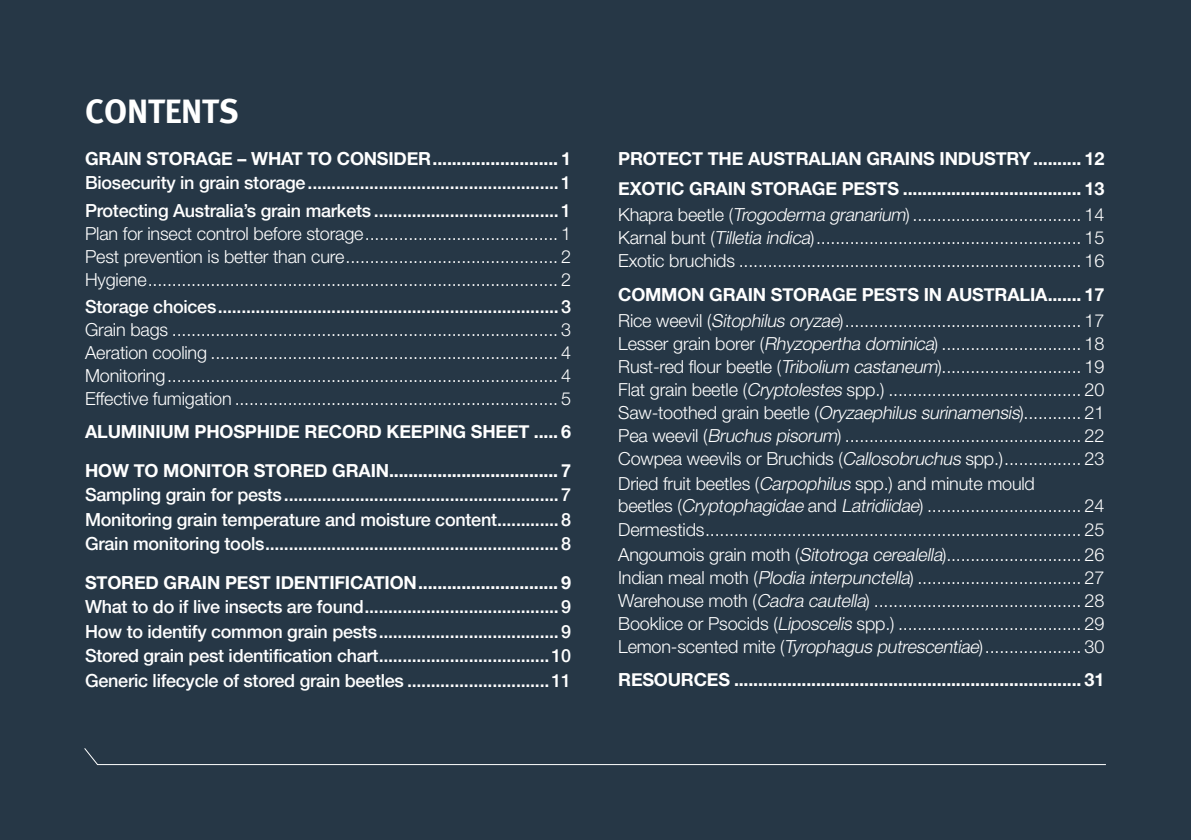
<style>
.page{position:relative;width:1191px;height:840px;background:#fff}
.page>*{position:absolute;margin:0;border:0;box-sizing:border-box;transform-origin:0 0}
.t1{font:700 34px "Meta";letter-spacing:-.005em;color:#fff}
.t2{font:300 18px/23px "Helvetica Neue LT Std";letter-spacing:-.01em;color:#fff;text-align:justify}
.t3{font:500 18px/24.4px "Helvetica Neue";letter-spacing:-.015em;color:#fff;text-align:justify}
.t4{font:700 18px/38.6px "Helvetica Neue";letter-spacing:-.01em;color:#fff}
.s1{font-style:italic}
</style>
<div class="page">
<div style="left:0;top:0;width:1191px;height:839px;background:#263746"></div>
<svg style="left:84px;top:748px;width:1022px;height:17px"></svg>
<h1 class="t1" style="left:85px;top:91px;width:155px">CONTENTS</h1>
<p class="t4" style="left:85px;top:140px;width:487px">GRAIN STORAGE – WHAT TO CONSIDER.......................... 1</p>
<p class="t3" style="left:85px;top:169px;width:487px;line-height:27.2px">Biosecurity in grain storage.....................................................1<br>Protecting Australia’s grain markets .......................................1</p>
<p class="t2" style="left:85px;top:221px;width:487px">Plan for insect control before storage........................................ 1<br>Pest prevention is better than cure............................................ 2<br>Hygiene..................................................................................... 2</p>
<p class="t3" style="left:85px;top:294px;width:487px">Storage choices........................................................................3</p>
<p class="t2" style="left:85px;top:317px;width:487px">Grain bags ................................................................................ 3<br>Aeration cooling ........................................................................ 4<br>Monitoring................................................................................. 4<br>Effective fumigation ................................................................... 5</p>
<p class="t4" style="left:85px;top:412px;width:487px">ALUMINIUM PHOSPHIDE RECORD KEEPING SHEET ..... 6<br>HOW TO MONITOR STORED GRAIN................................... 7</p>
<p class="t3" style="left:85px;top:482px;width:487px">Sampling grain for pests..........................................................7<br>Monitoring grain temperature and moisture content.............8<br>Grain monitoring tools..............................................................8</p>
<p class="t4" style="left:85px;top:563px;width:487px">STORED GRAIN PEST IDENTIFICATION............................. 9</p>
<p class="t3" style="left:85px;top:594px;width:487px">What to do if live insects are found.........................................9<br>How to identify common grain pests......................................9<br>Stored grain pest identification chart....................................10<br>Generic lifecycle of stored grain beetles ..............................11</p>
<p class="t4" style="left:618px;top:144px;width:487px;line-height:30px">PROTECT THE AUSTRALIAN GRAINS INDUSTRY.......... 12<br>EXOTIC GRAIN STORAGE PESTS ..................................... 13</p>
<p class="t2" style="left:618px;top:202px;width:488px">Khapra beetle (<span class="s1">Trogoderma granarium</span>) ................................... 14<br>Karnal bunt (<span class="s1">Tilletia indica</span>)....................................................... 15<br>Exotic bruchids ....................................................................... 16</p>
<p class="t4" style="left:618px;top:276px;width:487px">COMMON GRAIN STORAGE PESTS IN AUSTRALIA....... 17</p>
<p class="t2" style="left:618px;top:309px;width:488px">Rice weevil (<span class="s1">Sitophilus oryzae</span>)................................................. 17<br>Lesser grain borer (<span class="s1">Rhyzopertha dominica</span>) ............................. 18<br>Rust-red flour beetle (<span class="s1">Tribolium castaneum</span>)............................. 19<br>Flat grain beetle (<span class="s1">Cryptolestes</span> spp.) ........................................ 20<br>Saw-toothed grain beetle (<span class="s1">Oryzaephilus surinamensis</span>)............ 21<br>Pea weevil (<span class="s1">Bruchus pisorum</span>) ................................................. 22<br>Cowpea weevils or Bruchids (<span class="s1">Callosobruchus</span> spp.)................ 23<br>Dried fruit beetles (<span class="s1">Carpophilus</span> spp.) and minute mould</p>
<p class="t2" style="left:618px;top:493px;width:488px">beetles (<span class="s1">Cryptophagidae</span> and <span class="s1">Latridiidae</span>) ................................ 24<br>Dermestids.............................................................................. 25<br>Angoumois grain moth (<span class="s1">Sitotroga cerealella</span>)............................ 26<br>Indian meal moth (<span class="s1">Plodia interpunctella</span>) .................................. 27<br>Warehouse moth (<span class="s1">Cadra cautella</span>) ........................................... 28<br>Booklice or Psocids (<span class="s1">Liposcelis</span> spp.) ...................................... 29<br>Lemon-scented mite (<span class="s1">Tyrophagus putrescentiae</span>).................... 30</p>
<p class="t4" style="left:618px;top:660px;width:487px">RESOURCES ........................................................................ 31</p>
</div>
